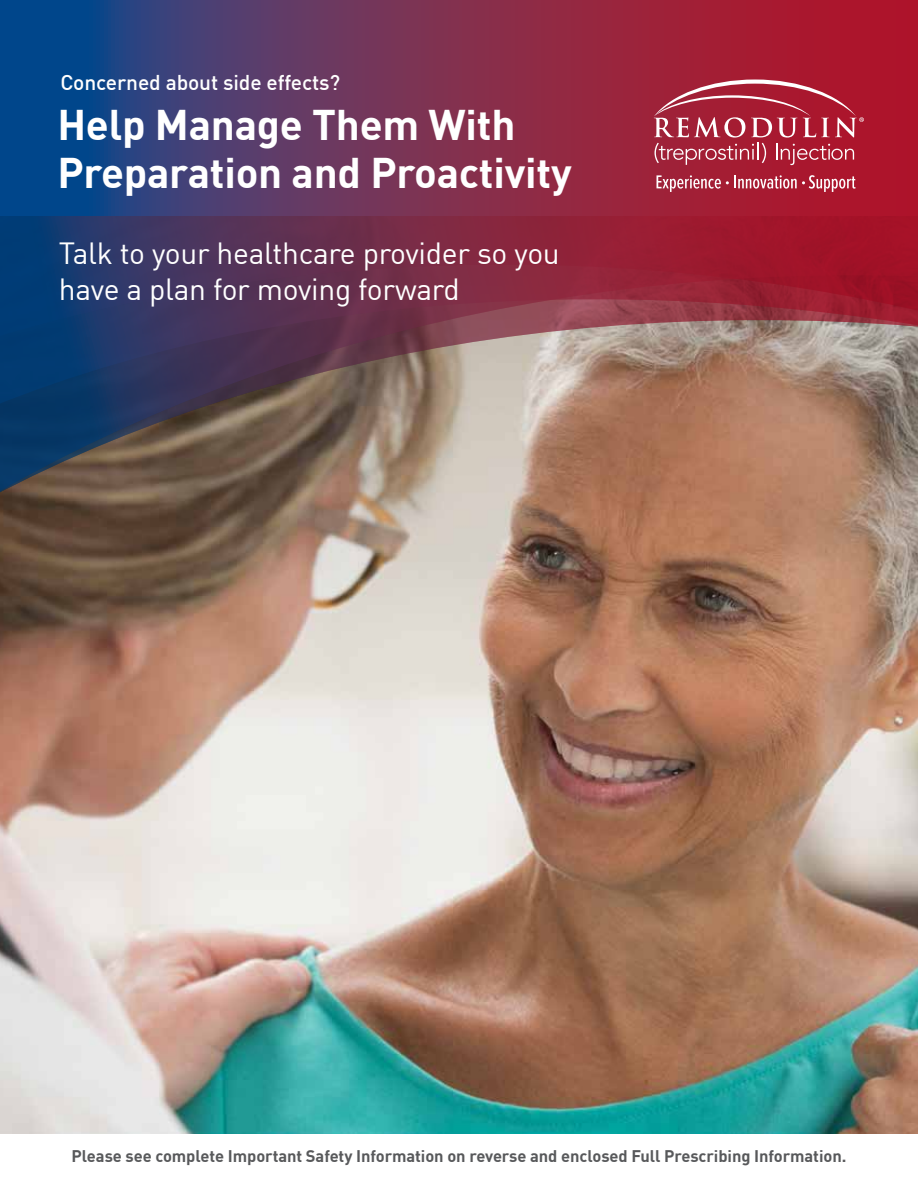
<style>
.page{position:relative;width:918px;height:1188px;background:#fff}
.page>*{position:absolute;margin:0;border:0;box-sizing:border-box;transform-origin:0 0}
.t1{font:700 42px/48px "DIN Pro";letter-spacing:-.005em;color:#fff}
.t2{font:30px/36px "DIN Pro";letter-spacing:-.01em;color:#fff}
.t3{font:500 21px "DIN Pro";letter-spacing:-.005em;color:#fff}
.t4{font:700 16.5px "DIN Pro";letter-spacing:-.005em;color:#58595b}
</style>
<div class="page">
<img style="left:0;top:555px;width:918px;height:579px">
<svg style="left:0;top:462px;width:918px;height:86px;background:#987965"></svg>
<svg style="left:0;top:392px;width:918px;height:70px;background:#857167"></svg>
<svg style="left:0;top:216px;width:918px;height:176px;background:#724459"></svg>
<svg style="left:0;top:0;width:918px;height:216px;background:#6b3158"></svg>
<svg style="left:654px;top:80px;width:210px;height:85px;background:#b33e51"></svg>
<svg style="left:657px;top:175px;width:199px;height:17px;background:#bb5163"></svg>
<p class="t3" style="left:60px;top:66px;width:281px">Concerned about side effects?</p>
<h1 class="t1" style="left:57px;top:98px;width:516px">Help Manage Them With<br>Preparation and Proactivity</h1>
<h2 class="t2" style="left:59px;top:233px;width:502px">Talk to your healthcare provider so you have a plan for moving forward</h2>
<p class="t4" style="left:72px;top:1143px;width:776px">Please see complete Important Safety Information on reverse and enclosed Full Prescribing Information.</p>
</div>
